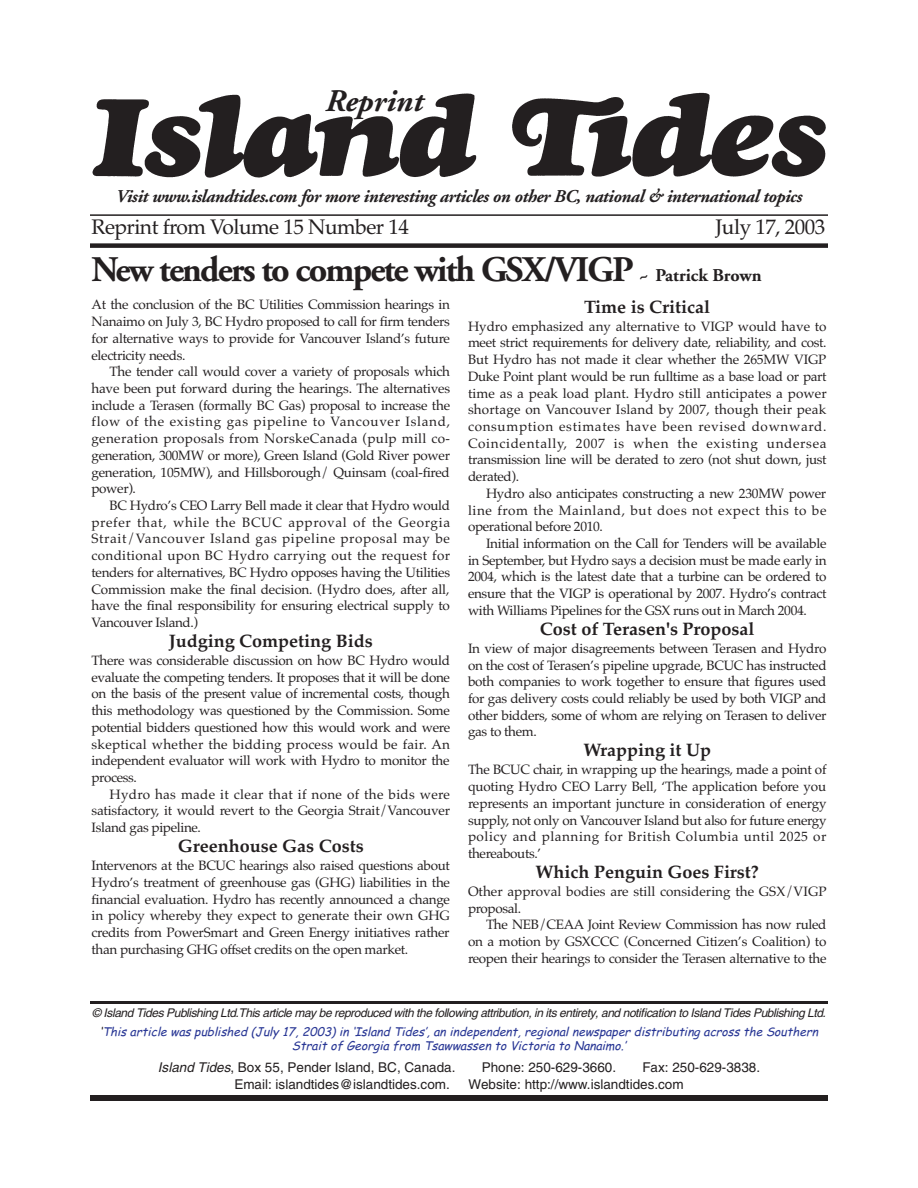
<style>
.page{position:relative;width:918px;height:1188px;background:#fff}
.page>*{position:absolute;margin:0;border:0;box-sizing:border-box;transform-origin:0 0}
.t1{font:700 36px "Adobe Garamond";letter-spacing:-.05em;color:#231f20}
.t2{font:italic 700 31.5px "Adobe Garamond";color:#231f20}
.t3{font:21px "Palatino";letter-spacing:-.025em;color:#231f20}
.t4{font:700 18px "Palatino";color:#231f20}
.t5{font:italic 700 18px "Adobe Garamond";letter-spacing:-.025em;color:#231f20}
.t6{font:13.5px/16.6px "Palatino";letter-spacing:-.025em;color:#231f20;text-align:justify}
.t7{font:13.5px "Helvetica";color:#231f20}
.t8{font:13.5px/16.6px "Palatino";color:#231f20}
.t9{font:italic 12px/14.5px "Comic Sans MS";color:#293795;text-align:center}
.t10{font:italic 12px "Helvetica";letter-spacing:-.035em;color:#231f20}
.s1{font-size:18px}
.s2{color:#231f20}
.s3{font-style:italic}
</style>
<div class="page">
<hr style="left:90px;top:214px;width:738px;height:2px;background:#231f20">
<div style="left:90px;top:243px;width:738px;height:5px;background:#231f20"></div>
<img style="left:92px;top:92px;width:734px;height:86px">
<hr style="left:90px;top:1001px;width:738px;height:3px;background:#231f20">
<div style="left:90px;top:1095px;width:738px;height:6px;background:#231f20"></div>
<h2 class="t2" style="left:326px;top:89px;width:99px">Reprint</h2>
<h3 class="t5" style="left:116px;top:189px;width:688px">Visit www.islandtides.com for more interesting articles on other BC, national &amp; international topics</h3>
<h3 class="t3" style="left:92px;top:214px;width:319px">Reprint from Volume 15 Number 14</h3>
<h3 class="t3" style="left:715px;top:214px;width:111px">July 17, 2003</h3>
<h1 class="t1" style="left:92px;top:256px;width:672px">New tenders to compete with GSX/VIGP <span class="s1">~ Patrick Brown</span></h1>
<p class="t6" style="left:92px;top:296px;width:360px">At the conclusion of the BC Utilities Commission hearings in Nanaimo on July 3, BC Hydro proposed to call for firm tenders for alternative ways to provide for Vancouver Island’s future electricity needs.</p>
<p class="t6" style="left:92px;top:363px;width:360px;text-indent:18px">The tender call would cover a variety of proposals which have been put forward during the hearings. The alternatives include a Terasen (formally BC Gas) proposal to increase the flow of the existing gas pipeline to Vancouver Island, generation proposals from NorskeCanada (pulp mill co&shy;generation, 300MW or more), Green Island (Gold River power generation, 105MW), and Hillsborough/ Quinsam (coal-fired power).</p>
<p class="t6" style="left:92px;top:497px;width:360px;text-indent:18px">BC Hydro’s CEO Larry Bell made it clear that Hydro would prefer that, while the BCUC approval of the Georgia Strait/Vancouver Island gas pipeline proposal may be conditional upon BC Hydro carrying out the request for tenders for alternatives, BC Hydro opposes having the Utilities Commission make the final decision. (Hydro does, after all, have the final responsibility for ensuring electrical supply to Vancouver Island.)</p>
<h3 class="t4" style="left:169px;top:630px;width:205px">Judging Competing Bids</h3>
<p class="t6" style="left:92px;top:652px;width:360px">There was considerable discussion on how BC Hydro would evaluate the competing tenders. It proposes that it will be done on the basis of the present value of incremental costs, though this methodology was questioned by the Commission. Some potential bidders questioned how this would work and were skeptical whether the bidding process would be fair. An independent evaluator will work with Hydro to monitor the process.</p>
<p class="t6" style="left:91px;top:786px;width:360px;text-indent:18px">Hydro has made it clear that if none of the bids were satisfactory, it would revert to the Georgia Strait/Vancouver Island gas pipeline.</p>
<h3 class="t4" style="left:178px;top:835px;width:187px">Greenhouse Gas Costs</h3>
<p class="t6" style="left:92px;top:857px;width:360px">Intervenors at the BCUC hearings also raised questions about Hydro’s treatment of greenhouse gas (GHG) liabilities in the financial evaluation. Hydro has recently announced a change in policy whereby they expect to generate their own GHG credits from PowerSmart and Green Energy initiatives rather than purchasing GHG offset credits on the open market.</p>
<h3 class="t4" style="left:584px;top:296px;width:127px">Time is Critical</h3>
<p class="t6" style="left:468px;top:318px;width:360px">Hydro emphasized any alternative to VIGP would have to meet strict requirements for delivery date, reliability, and cost.<br>But Hydro has not made it clear whether the 265MW VIGP Duke Point plant would be run fulltime as a base load or part time as a peak load plant. Hydro still anticipates a power shortage on Vancouver Island by 2007, though their peak consumption estimates have been revised downward.<br>Coincidentally, 2007 is when the existing undersea transmission line will be derated to zero (not shut down, just derated).</p>
<p class="t6" style="left:468px;top:485px;width:360px;text-indent:18px">Hydro also anticipates constructing a new 230MW power line from the Mainland, but does not expect this to be operational before 2010.</p>
<p class="t6" style="left:468px;top:535px;width:360px;text-indent:18px">Initial information on the Call for Tenders will be available in September, but Hydro says a decision must be made early in 2004, which is the latest date that a turbine can be ordered to ensure that the VIGP is operational by 2007. Hydro’s contract with Williams Pipelines for the GSX runs out in March 2004.</p>
<h3 class="t4" style="left:540px;top:618px;width:216px">Cost of Terasen's Proposal</h3>
<p class="t6" style="left:468px;top:640px;width:360px">In view of major disagreements between Terasen and Hydro on the cost of Terasen’s pipeline upgrade, BCUC has instructed both companies to work together to ensure that figures used for gas delivery costs could reliably be used by both VIGP and other bidders, some of whom are relying on Terasen to deliver gas to them.</p>
<h3 class="t4" style="left:583px;top:740px;width:129px">Wrapping it Up</h3>
<p class="t6" style="left:468px;top:761px;width:360px">The BCUC chair, in wrapping up the hearings, made a point of quoting Hydro CEO Larry Bell, ‘The application before you represents an important juncture in consideration of energy supply, not only on Vancouver Island but also for future energy policy and planning for British Columbia until 2025 or thereabouts.’</p>
<h3 class="t4" style="left:536px;top:861px;width:225px">Which Penguin Goes First?</h3>
<p class="t8" style="left:468px;top:883px;width:360px">Other approval bodies are still considering the GSX/VIGP proposal.</p>
<p class="t6" style="left:468px;top:916px;width:360px;text-indent:18px">The NEB/CEAA Joint Review Commission has now ruled on a motion by GSXCCC (Concerned Citizen’s Coalition) to reopen their hearings to consider the Terasen alternative to the</p>
<p class="t10" style="left:92px;top:1008px;width:735px">© Island Tides Publishing Ltd.This article may be reproduced with the following attribution, in its entirety, and notification to Island Tides Publishing Ltd.</p>
<p class="t9" style="left:100px;top:1024px;width:723px"><span class="s2">‘</span>Thisarticlewaspublished (July 17,2003)in‘Island Tides’,anindependent,regionalnewspaperdistributingacrosstheSouthern<br>StraitofGeorgiafrom TsawwassentoVictoriatoNanaimo.’</p>
<p class="t7" style="left:158px;top:1063px;width:299px"><span class="s3">Island Tides</span>, Box 55, Pender Island, BC, Canada.</p>
<p class="t7" style="left:482px;top:1063px;width:136px">Phone: 250-629-3660.</p>
<p class="t7" style="left:642px;top:1063px;width:119px">Fax: 250-629-3838.</p>
<p class="t7" style="left:234px;top:1079px;width:217px">Email: islandtides@islandtides.com.</p>
<p class="t7" style="left:469px;top:1079px;width:217px">Website: http://www.islandtides.com</p>
</div>
